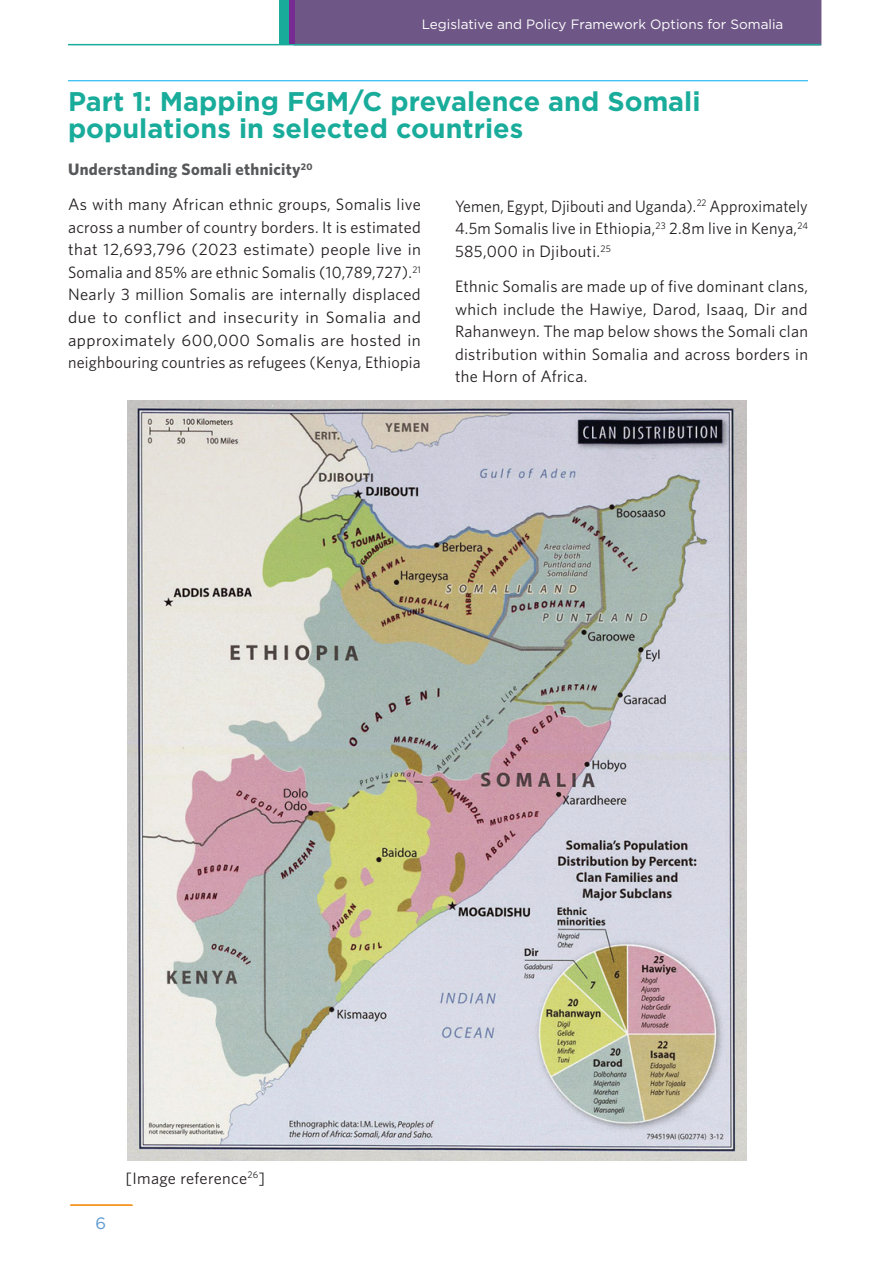
<style>
.page{position:relative;width:893px;height:1263px;background:#fff}
.page>*{position:absolute;margin:0;border:0;box-sizing:border-box;transform-origin:0 0}
.t1{font:700 27px/27px "Gotham";color:#19ac9b}
.t2{font:16.5px/22.5px "Whitney HTF";letter-spacing:.02em;color:#231f20;text-align:justify}
.t3{font:16.5px/22.5px "Whitney HTF";letter-spacing:.02em;color:#231f20;text-align:justify;scale:.96 1}
.t4{font:16.5px "Gotham";color:#5c9ad3}
.t5{font:13.5px "Gotham";color:#fff}
.s1{font-weight:700;color:#57585a}
</style>
<div class="page">
<div style="left:294px;top:0;width:527px;height:44px;background:#6e5786"></div>
<hr style="left:68px;top:44px;width:753px;height:1px;background:#19ac9b">
<hr style="left:70px;top:1204px;width:62px;height:2px;background:#f69220">
<div style="left:289px;top:0;width:5px;height:44px;background:#772a91"></div>
<div style="left:279px;top:0;width:10px;height:44px;background:#19ac9b"></div>
<hr style="left:68px;top:80px;width:740px;height:1px;background:#00aeef">
<img style="left:128px;top:400px;width:618px;height:761px">
<p class="t5" style="left:422px;top:15px;width:363px">Legislative and Policy Framework Options for Somalia</p>
<h1 class="t1" style="left:68px;top:88px;width:634px">Part 1: Mapping FGM/C prevalence and Somali populations in selected countries</h1>
<p class="t2" style="left:68px;top:151px;width:354px;line-height:35.2px"><span class="s1">Understanding Somali ethnicity</span><sup>20<br></sup>As with many African ethnic groups, Somalis live</p>
<p class="t2" style="left:68px;top:216px;width:354px">across a number of country borders. It is estimated that 12,693,796 (2023 estimate) people live in Somalia and 85% are ethnic Somalis (10,789,727).<sup>21<br></sup>Nearly 3 million Somalis are internally displaced due to conflict and insecurity in Somalia and approximately 600,000 Somalis are hosted in neighbouring countries as refugees (Kenya, Ethiopia</p>
<p class="t3" style="left:455px;top:195px;width:369px">Yemen, Egypt, Djibouti and Uganda).<sup>22</sup> Approximately 4.5m Somalis live in Ethiopia,<sup>23</sup> 2.8m live in Kenya,<sup>24<br></sup>585,000 in Djibouti.<sup>25</sup></p>
<p class="t2" style="left:455px;top:275px;width:355px">Ethnic Somalis are made up of five dominant clans, which include the Hawiye, Darod, Isaaq, Dir and Rahanweyn. The map below shows the Somali clan distribution within Somalia and across borders in the Horn of Africa.</p>
<p class="t4" style="left:96px;top:1213px;width:12px">6</p>
<p class="t2" style="left:125px;top:1166px;width:141px">[Image reference<sup>26</sup>]</p>
</div>
